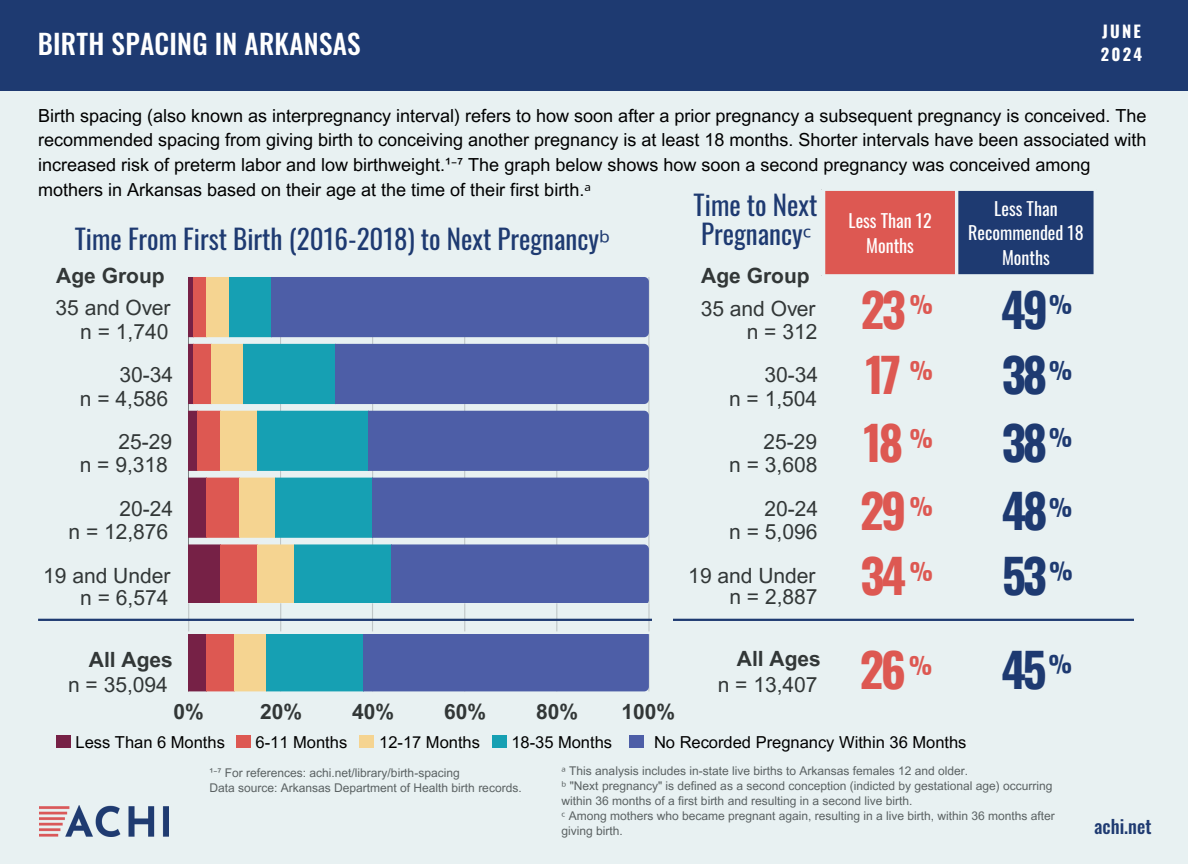
<style>
.page{position:relative;width:1188px;height:864px;background:#e8f1f2}
.page>*{position:absolute;margin:0;border:0;box-sizing:border-box;transform-origin:0 0}
.t1{font:700 46.95px "Oswald";letter-spacing:-.07em;color:#dd5852}
.t2{font:700 46.95px "Oswald";letter-spacing:-.07em;color:#1e3a71}
.t3{font:500 27.3px "Oswald";letter-spacing:.01em;color:#fff}
.t4{font:27px "Oswald";color:#1e3a71}
.t5{font:700 23.55px "Oswald";color:#dd5852}
.t6{font:700 23.55px "Oswald";color:#1e3a71}
.t7{font:21px "Arial MT Pro";color:#323737}
.t8{font:700 21px "Arial MT Pro";color:#323737}
.t9{font:500 18.6px "Oswald";color:#1e3a71}
.t10{font:18px/24.8px "Arial MT Pro";color:#000}
.t11{font:18px/24.8px "Oswald";color:#fff;text-align:center}
.t12{font:16.5px "Arial MT Pro";color:#000}
.t13{font:700 16.5px "Oswald";letter-spacing:.135em;color:#fff}
.t14{font:12px/15px "Arial MT Pro";color:#5a6162}
.s1{font-family:"Noto Sans"}
</style>
<div class="page">
<div style="left:0;top:0;width:1188px;height:91px;background:#1e3a71"></div>
<div style="left:823px;top:189px;width:134px;height:87px;background:#dd5852"></div>
<div style="left:956px;top:189px;width:140px;height:87px;background:#1e3a71"></div>
<hr style="left:822px;top:191px;width:3px;height:83px;background:#e8f1f2">
<hr style="left:955px;top:191px;width:3px;height:83px;background:#e8f1f2">
<hr style="left:1094px;top:191px;width:3px;height:83px;background:#e8f1f2">
<hr style="left:822px;top:188px;width:275px;height:3px;background:#e8f1f2">
<svg style="left:823px;top:274px;width:273px;height:2px"></svg>
<div style="left:56px;top:736px;width:15px;height:12px;background:#762146"></div>
<div style="left:236px;top:736px;width:14px;height:12px;background:#dd5852"></div>
<div style="left:359px;top:736px;width:15px;height:12px;background:#f5d491"></div>
<div style="left:492px;top:736px;width:15px;height:12px;background:#16a0b3"></div>
<div style="left:629px;top:736px;width:15px;height:12px;background:#4d5ea7"></div>
<svg style="left:188px;top:277px;width:461px;height:414px;background:#6a82aa"></svg>
<hr style="left:648px;top:603px;width:2px;height:28px;background:#bfc6c7">
<hr style="left:38px;top:619px;width:1096px;height:2px;background:#1e3a71">
<div style="left:652px;top:503px;width:21px;height:149px;background:#e8f1f2"></div>
<img style="left:39px;top:805px;width:130px;height:32px">
<p class="t3" style="left:38px;top:23px;width:325px">BIRTH SPACING IN ARKANSAS</p>
<h4 class="t13" style="left:1102px;top:19px;width:40px">JUNE</h4>
<p class="t13" style="left:1101px;top:41px;width:43px">2024</p>
<p class="t10" style="left:38px;top:105px;width:1110px">Birth spacing (also known as interpregnancy interval) refers to how soon after a prior pregnancy a subsequent pregnancy is conceived. The recommended spacing from giving birth to conceiving another pregnancy is at least 18 months. Shorter intervals have been associated with increased risk of preterm labor and low birthweight.¹<span class="s1">⁻</span>⁷ The graph below shows how soon a second pregnancy was conceived among mothers in Arkansas based on their age at the time of their first birth.<span class="s1">ᵃ</span></p>
<h2 class="t4" style="left:694px;top:184px;width:125px">Time to Next</h2>
<p class="t11" style="left:968px;top:195px;width:117px">Less Than<br>Recommended 18<br>Months</p>
<h1 class="t11" style="left:849px;top:208px;width:85px">Less Than 12</h1>
<p class="t11" style="left:866px;top:232px;width:49px">Months</p>
<p class="t4" style="left:75px;top:218px;width:537px">Time From First Birth (2016-2018) to Next Pregnancy<span class="s1">ᵇ</span></p>
<h2 class="t4" style="left:701px;top:213px;width:112px">Pregnancy<span class="s1">ᶜ</span></h2>
<p class="t8" style="left:56px;top:268px;width:110px">Age Group</p>
<h5 class="t8" style="left:701px;top:267px;width:110px">Age Group</h5>
<p class="t1" style="left:861px;top:273px;width:47px">23</p>
<h2 class="t5" style="left:910px;top:286px;width:25px">%</h2>
<p class="t2" style="left:1001px;top:273px;width:48px">49</p>
<p class="t6" style="left:1049px;top:286px;width:25px">%</p>
<p class="t7" style="left:56px;top:300px;width:116px">35 and Over</p>
<p class="t7" style="left:701px;top:300px;width:116px">35 and Over</p>
<p class="t8" style="left:51px;top:314px;width:121px">35 and Over</p>
<p class="t7" style="left:747px;top:323px;width:72px">n = 312</p>
<p class="t7" style="left:80px;top:324px;width:90px">n = 1,740</p>
<p class="t7" style="left:119px;top:367px;width:55px">30-34</p>
<p class="t8" style="left:118px;top:382px;width:55px">30-34</p>
<p class="t7" style="left:80px;top:391px;width:90px">n = 4,586</p>
<p class="t7" style="left:765px;top:367px;width:55px">30-34</p>
<h3 class="t7" style="left:729px;top:390px;width:90px">n = 1,504</h3>
<p class="t7" style="left:118px;top:434px;width:55px">25-29</p>
<p class="t8" style="left:119px;top:449px;width:55px">25-29</p>
<p class="t7" style="left:80px;top:456px;width:90px">n = 9,318</p>
<p class="t7" style="left:764px;top:434px;width:55px">25-29</p>
<h3 class="t7" style="left:729px;top:456px;width:90px">n = 3,608</h3>
<p class="t7" style="left:119px;top:501px;width:55px">20-24</p>
<p class="t8" style="left:118px;top:517px;width:55px">20-24</p>
<p class="t7" style="left:69px;top:523px;width:101px">n = 12,876</p>
<p class="t7" style="left:765px;top:501px;width:55px">20-24</p>
<h4 class="t7" style="left:729px;top:523px;width:90px">n = 5,096</h4>
<p class="t7" style="left:43px;top:567px;width:129px">19 and Under</p>
<p class="t8" style="left:38px;top:584px;width:134px">19 and Under</p>
<p class="t7" style="left:80px;top:589px;width:90px">n = 6,574</p>
<p class="t7" style="left:688px;top:567px;width:129px">19 and Under</p>
<p class="t7" style="left:729px;top:589px;width:90px">n = 2,887</p>
<p class="t8" style="left:89px;top:652px;width:85px">All Ages</p>
<p class="t7" style="left:68px;top:677px;width:101px">n = 35,094</p>
<p class="t8" style="left:173px;top:704px;width:32px">0%</p>
<p class="t8" style="left:260px;top:704px;width:44px">20%</p>
<p class="t8" style="left:352px;top:704px;width:44px">40%</p>
<p class="t8" style="left:444px;top:704px;width:44px">60%</p>
<p class="t8" style="left:536px;top:704px;width:44px">80%</p>
<p class="t8" style="left:622px;top:704px;width:55px">100%</p>
<p class="t8" style="left:737px;top:651px;width:85px">All Ages</p>
<p class="t7" style="left:718px;top:677px;width:101px">n = 13,407</p>
<h4 class="t1" style="left:866px;top:338px;width:37px">17</h4>
<h4 class="t5" style="left:910px;top:352px;width:25px">%</h4>
<h4 class="t1" style="left:864px;top:406px;width:41px">18</h4>
<h4 class="t5" style="left:910px;top:420px;width:25px">%</h4>
<h4 class="t1" style="left:860px;top:474px;width:48px">29</h4>
<h4 class="t5" style="left:910px;top:488px;width:25px">%</h4>
<h4 class="t1" style="left:861px;top:539px;width:47px">34</h4>
<h4 class="t5" style="left:910px;top:553px;width:25px">%</h4>
<p class="t2" style="left:1002px;top:338px;width:47px">38</p>
<p class="t6" style="left:1049px;top:352px;width:25px">%</p>
<p class="t2" style="left:1002px;top:406px;width:47px">38</p>
<p class="t6" style="left:1049px;top:419px;width:25px">%</p>
<p class="t2" style="left:1002px;top:474px;width:47px">48</p>
<p class="t6" style="left:1049px;top:488px;width:25px">%</p>
<p class="t2" style="left:1002px;top:539px;width:46px">53</p>
<p class="t1" style="left:860px;top:633px;width:48px">26</p>
<p class="t5" style="left:909px;top:647px;width:25px">%</p>
<p class="t2" style="left:1001px;top:633px;width:47px">45</p>
<h4 class="t12" style="left:76px;top:736px;width:151px">Less Than 6 Months</h4>
<h4 class="t12" style="left:256px;top:736px;width:93px">6-11 Months</h4>
<h3 class="t12" style="left:379px;top:736px;width:102px">12-17 Months</h3>
<p class="t12" style="left:511px;top:736px;width:102px">18-35 Months</p>
<p class="t12" style="left:654px;top:736px;width:314px">No Recorded Pregnancy Within 36 Months</p>
<p class="t14" style="left:210px;top:767px;width:252px">¹<span class="s1">⁻</span>⁷ For references: achi.net/library/birth-spacing</p>
<p class="t14" style="left:210px;top:782px;width:314px">Data source: Arkansas Department of Health birth records.</p>
<p class="t14" style="left:562px;top:765px;width:408px"><span class="s1">ᵃ</span> This analysis includes in-state live births to Arkansas females 12 and older.</p>
<p class="t14" style="left:562px;top:780px;width:492px"><span class="s1">ᵇ</span> "Next pregnancy" is defined as a second conception (indicted by gestational age) occurring within 36 months of a first birth and resulting in a second live birth.</p>
<p class="t14" style="left:562px;top:810px;width:495px"><span class="s1">ᶜ</span> Among mothers who became pregnant again, resulting in a live birth, within 36 months after giving birth.</p>
<p class="t9" style="left:1094px;top:811px;width:59px">achi.net</p>
</div>
